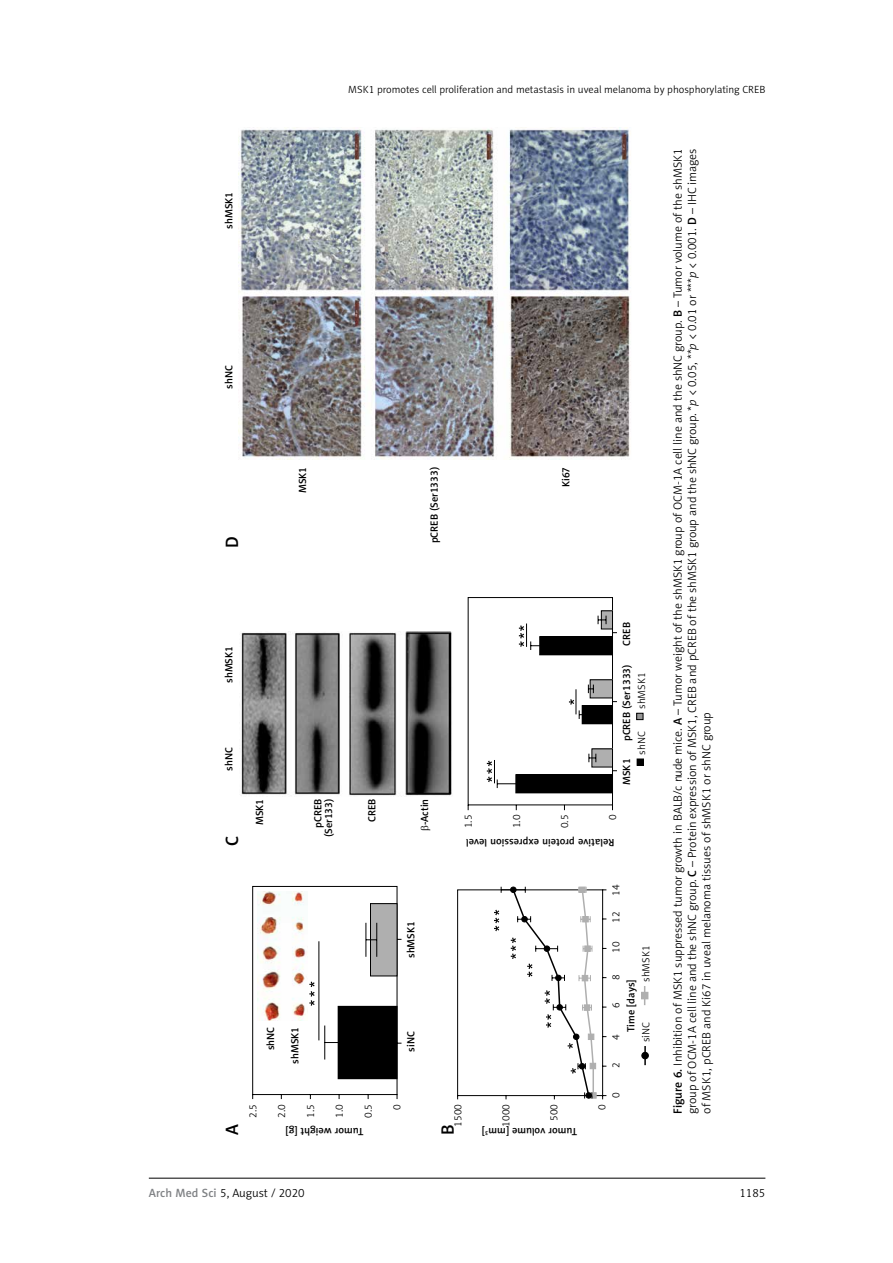
<style>
.page{position:relative;width:893px;height:1263px;background:#fff}
.page>*{position:absolute;margin:0;border:0;box-sizing:border-box;transform-origin:0 0}
.t1{font:18px "Naomi Sans EFN Medium";color:#000}
.t2{font:12px/14.4px "Naomi Sans EFN Light";color:#000;text-align:justify}
.t3{font:10.5px/10.5px "Naomi Sans EFN Medium";color:#000;text-align:right}
.t4{font:10.5px "Naomi Sans EFN Light";color:#000}
.s1{font-family:"Naomi Sans EFN Medium"}
.s2{font-style:italic}
.s3{font-family:"Naomi Sans EFN Medium";color:#808285}
</style>
<div class="page">
<hr style="left:149px;top:1178px;width:616px;height:1px;background:#000">
<svg style="left:252px;top:886px;width:150px;height:214px"></svg>
<svg style="left:468px;top:597px;width:149px;height:214px"></svg>
<svg style="left:457px;top:887px;width:150px;height:213px"></svg>
<img style="left:257px;top:891px;width:50px;height:130px">
<div style="left:637px;top:759px;width:7px;height:7px;border:1px solid #000"></div>
<div style="left:637px;top:713px;width:6px;height:7px;background:#969696"></div>
<div style="left:636px;top:713px;width:7px;height:7px;border:1px solid #000"></div>
<div style="left:642px;top:1052px;width:6px;height:7px;background:#000;border-radius:50%"></div>
<div style="left:641px;top:1052px;width:8px;height:7px;border:1px solid #000;border-radius:50%"></div>
<svg style="left:644px;top:1046px;width:2px;height:19px"></svg>
<div style="left:641px;top:992px;width:7px;height:7px;background:#afafaf"></div>
<svg style="left:644px;top:986px;width:1px;height:19px"></svg>
<img style="left:241px;top:631px;width:211px;height:165px">
<img style="left:238px;top:128px;width:393px;height:331px">
<p class="t4" style="left:348px;top:83px;width:419px">MSK1 promotes cell proliferation and metastasis in uveal melanoma by phosphorylating CREB</p>
<p class="t3" style="left:224px;top:229px;width:38px;rotate:-90deg">shMSK1</p>
<p class="t3" style="left:224px;top:388px;width:25px;rotate:-90deg">shNC</p>
<h1 class="t1" style="left:221px;top:548px;width:13px;rotate:-90deg">D</h1>
<p class="t3" style="left:297px;top:493px;width:28px;rotate:-90deg">MSK1</p>
<p class="t3" style="left:429px;top:543px;width:78px;rotate:-90deg">pCREB (Ser1333)</p>
<p class="t3" style="left:560px;top:487px;width:22px;rotate:-90deg">Ki67</p>
<p class="t3" style="left:224px;top:683px;width:38px;rotate:-90deg">shMSK1</p>
<p class="t3" style="left:224px;top:771px;width:25px;rotate:-90deg">shNC</p>
<h1 class="t1" style="left:221px;top:846px;width:12px;rotate:-90deg">C</h1>
<p class="t3" style="left:254px;top:825px;width:28px;rotate:-90deg">MSK1</p>
<p class="t3" style="left:313px;top:837px;width:40px;rotate:-90deg">pCREB (Ser133)</p>
<p class="t3" style="left:367px;top:822px;width:25px;rotate:-90deg">CREB</p>
<p class="t3" style="left:419px;top:825px;width:28px;rotate:-90deg">-Actin</p>
<p class="t3" style="left:406px;top:958px;width:38px;rotate:-90deg">shMSK1</p>
<p class="t3" style="left:265px;top:1050px;width:25px;rotate:-90deg">shNC</p>
<p class="t3" style="left:290px;top:1064px;width:38px;rotate:-90deg">shMSK1</p>
<p class="t3" style="left:406px;top:1052px;width:22px;rotate:-90deg">siNC</p>
<p class="t3" style="left:621px;top:646px;width:25px;rotate:-90deg">CREB</p>
<p class="t3" style="left:621px;top:741px;width:78px;rotate:-90deg">pCREB (Ser1333)</p>
<p class="t4" style="left:636px;top:709px;width:38px;rotate:-90deg">shMSK1</p>
<p class="t4" style="left:636px;top:755px;width:25px;rotate:-90deg">shNC</p>
<p class="t3" style="left:621px;top:785px;width:28px;rotate:-90deg">MSK1</p>
<p class="t4" style="left:462px;top:828px;width:15px;rotate:-90deg">1.5</p>
<p class="t4" style="left:510px;top:828px;width:15px;rotate:-90deg">1.0</p>
<p class="t4" style="left:558px;top:828px;width:15px;rotate:-90deg">0.5</p>
<p class="t4" style="left:606px;top:820px;width:7px;rotate:-90deg">0</p>
<p class="t3" style="left:614px;top:847px;width:150px;rotate:-180deg">Relative protein expression level</p>
<p class="t4" style="left:610px;top:896px;width:13px;rotate:-90deg">14</p>
<p class="t4" style="left:610px;top:923px;width:13px;rotate:-90deg">12</p>
<p class="t4" style="left:610px;top:953px;width:13px;rotate:-90deg">10</p>
<p class="t4" style="left:640px;top:982px;width:38px;rotate:-90deg">shMSK1</p>
<p class="t4" style="left:610px;top:980px;width:7px;rotate:-90deg">8</p>
<p class="t3" style="left:626px;top:1032px;width:54px;rotate:-90deg">Time [days]</p>
<p class="t4" style="left:610px;top:1008px;width:7px;rotate:-90deg">6</p>
<p class="t4" style="left:640px;top:1042px;width:22px;rotate:-90deg">siNC</p>
<p class="t4" style="left:610px;top:1040px;width:7px;rotate:-90deg">4</p>
<p class="t4" style="left:610px;top:1068px;width:7px;rotate:-90deg">2</p>
<p class="t4" style="left:610px;top:1098px;width:7px;rotate:-90deg">0</p>
<p class="t4" style="left:247px;top:1118px;width:15px;rotate:-90deg">2.5</p>
<p class="t4" style="left:276px;top:1118px;width:15px;rotate:-90deg">2.0</p>
<p class="t4" style="left:304px;top:1118px;width:15px;rotate:-90deg">1.5</p>
<p class="t4" style="left:333px;top:1118px;width:15px;rotate:-90deg">1.0</p>
<p class="t4" style="left:362px;top:1118px;width:15px;rotate:-90deg">0.5</p>
<p class="t4" style="left:391px;top:1109px;width:7px;rotate:-90deg">0</p>
<p class="t4" style="left:452px;top:1126px;width:24px;rotate:-90deg">1500</p>
<p class="t4" style="left:500px;top:1126px;width:24px;rotate:-90deg">1000</p>
<p class="t4" style="left:548px;top:1121px;width:19px;rotate:-90deg">500</p>
<p class="t4" style="left:596px;top:1109px;width:7px;rotate:-90deg">0</p>
<h1 class="t1" style="left:221px;top:1135px;width:12px;rotate:-90deg">A</h1>
<h1 class="t1" style="left:437px;top:1135px;width:12px;rotate:-90deg">B</h1>
<p class="t3" style="left:363px;top:1136px;width:79px;rotate:-180deg">Tumor weight [g]</p>
<p class="t3" style="left:577px;top:1136px;width:97px;rotate:-180deg">Tumor volume [mm ]<sup>3</sup></p>
<p class="t2" style="left:671px;top:1114px;width:967px;rotate:-90deg"><span class="s1">Figure 6.</span> Inhibition of MSK1 suppressed tumor growth in BALB/c nude mice. <span class="s1">A</span> – Tumor weight of the shMSK1 group of OCM-1A cell line and the shNC group. <span class="s1">B</span> – Tumor volume of the shMSK1 group of OCM-1A cell line and the shNC group. <span class="s1">C</span> – Protein expression of MSK1, CREB and pCREB of the shMSK1 group and the shNC group. *<span class="s2">p</span> &lt; 0.05, **<span class="s2">p</span> &lt; 0.01 or ***<span class="s2">p</span> &lt; 0.001. <span class="s1">D</span> – IHC images of MSK1, pCREB and Ki67 in uveal melanoma tissues of shMSK1 or shNC group</p>
<p class="t2" style="left:149px;top:1186px;width:157px"><span class="s3">Arch Med Sci</span> 5, August / 2020</p>
<p class="t2" style="left:739px;top:1186px;width:27px">1185</p>
</div>
